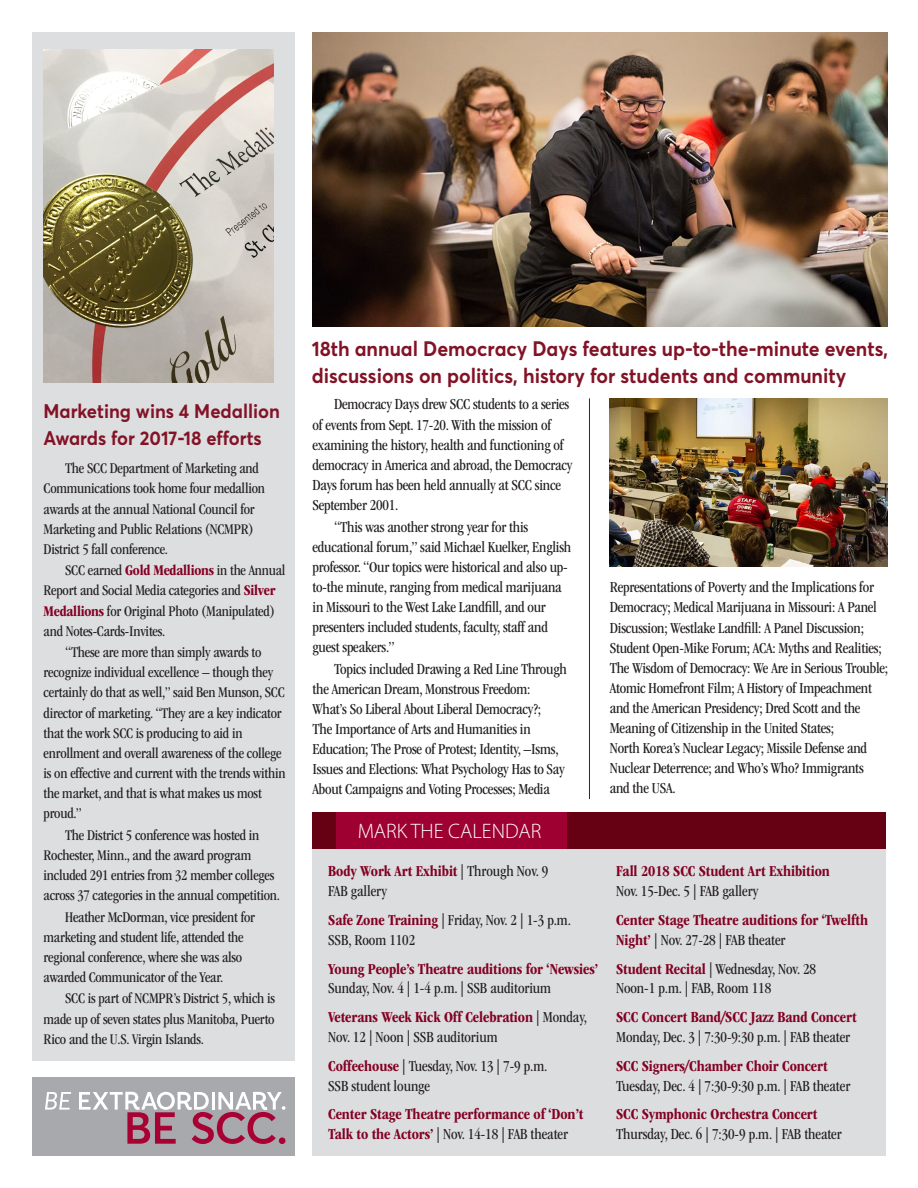
<style>
.page{position:relative;width:918px;height:1188px;background:#fff}
.page>*{position:absolute;margin:0;border:0;box-sizing:border-box;transform-origin:0 0}
.t1{font:300 21px "Myriad Pro";color:#fff}
.t2{font:700 20.7px/27px "Averta";color:#821326;scale:.94 1}
.t3{font:700 19.5px/27px "Averta";color:#821326;scale:.94 1}
.t4{font:condensed 15.75px/20.1px "ITC Garamond Std";letter-spacing:-.015em;color:#231f20}
.t5{font:700 condensed 15.75px/19.8px "ITC Garamond Std";letter-spacing:-.005em;color:#820123}
.t6{font:condensed 15.3px/20.1px "ITC Garamond Std";letter-spacing:-.015em;color:#231f20}
.s1{font-weight:700;color:#820123}
.s2{font-weight:400;color:#231f20}
</style>
<div class="page">
<div style="left:32px;top:32px;width:263px;height:1029px;background:#dcdddf"></div>
<img style="left:313px;top:32px;width:574px;height:294px">
<img style="left:44px;top:50px;width:230px;height:332px">
<div style="left:313px;top:812px;width:573px;height:344px;background:#dcdddf"></div>
<div style="left:313px;top:812px;width:573px;height:36px;background:#660013"></div>
<div style="left:336px;top:812px;width:230px;height:36px;background:#9e0131"></div>
<hr style="left:589px;top:398px;width:1px;height:401px;background:#820123">
<img style="left:610px;top:398px;width:277px;height:168px">
<div style="left:32px;top:1077px;width:263px;height:79px;background:#a8a9ad"></div>
<svg style="left:45px;top:1092px;width:26px;height:18px"></svg>
<svg style="left:79px;top:1092px;width:207px;height:52px"></svg>
<p class="t3" style="left:44px;top:397px;width:253px">Marketing wins 4 Medallion<br>Awards for 2017-18 efforts</p>
<p class="t6" style="left:44px;top:459px;width:223px;text-indent:22px">The SCC Department of Marketing and Communications took home four medallion awards at the annual National Council for Marketing and Public Relations (NCMPR)<br>District 5 fall conference.</p>
<p class="t6" style="left:44px;top:561px;width:243px;text-indent:22px">SCC earned <span class="s1">Gold Medallions</span> in the Annual Report and Social Media categories and <span class="s1">Silver Medallions</span> for Original Photo (Manipulated) and Notes-Cards-Invites.</p>
<p class="t6" style="left:44px;top:642px;width:243px;text-indent:22px">“These are more than simply awards to recognize individual excellence – though they certainly do that as well,” said Ben Munson, SCC director of marketing. “They are a key indicator that the work SCC is producing to aid in enrollment and overall awareness of the college is on effective and current with the trends within the market, and that is what makes us most proud.”</p>
<p class="t6" style="left:44px;top:825px;width:238px;text-indent:22px">The District 5 conference was hosted in Rochester, Minn., and the award program included 291 entries from 32 member colleges across 37 categories in the annual competition.</p>
<p class="t6" style="left:44px;top:907px;width:213px;text-indent:22px">Heather McDorman, vice president for marketing and student life, attended the regional conference, where she was also awarded Communicator of the Year.</p>
<p class="t6" style="left:44px;top:989px;width:233px;text-align:justify;text-indent:22px">SCC is part of NCMPR’s District 5, which is made up of seven states plus Manitoba, Puerto Rico and the U.S. Virgin Islands.</p>
<p class="t2" style="left:312px;top:335px;width:615px">18th annual Democracy Days features up-to-the-minute events, discussions on politics, history for students and community</p>
<p class="t4" style="left:313px;top:395px;width:261px;text-indent:22px">Democracy Days drew SCC students to a series of events from Sept. 17-20. With the mission of examining the history, health and functioning of democracy in America and abroad, the Democracy Days forum has been held annually at SCC since September 2001.</p>
<p class="t4" style="left:313px;top:517px;width:260px;text-indent:22px">“This was another strong year for this educational forum,” said Michael Kuelker, English professor. “Our topics were historical and also up&shy;to-the minute, ranging from medical marijuana in Missouri to the West Lake Landfill, and our presenters included students, faculty, staff and guest speakers.”</p>
<p class="t4" style="left:313px;top:659px;width:256px;text-indent:22px">Topics included Drawing a Red Line Through the American Dream, Monstrous Freedom:<br>What’s So Liberal About Liberal Democracy?;<br>The Importance of Arts and Humanities in Education; The Prose of Protest; Identity, –Isms, Issues and Elections: What Psychology Has to Say About Campaigns and Voting Processes; Media</p>
<p class="t4" style="left:610px;top:577px;width:280px">Representations of Poverty and the Implications for Democracy; Medical Marijuana in Missouri: A Panel Discussion; Westlake Landfill: A Panel Discussion; Student Open-Mike Forum; ACA: Myths and Realities; The Wisdom of Democracy: We Are in Serious Trouble; Atomic Homefront Film; A History of Impeachment and the American Presidency; Dred Scott and the Meaning of Citizenship in the United States;<br>North Korea’s Nuclear Legacy; Missile Defense and Nuclear Deterrence; and Who’s Who? Immigrants<br>and the USA.</p>
<p class="t1" style="left:358px;top:818px;width:185px">MARK THE CALENDAR</p>
<p class="t4" style="left:328px;top:862px;width:222px"><span class="s1">Body Work Art Exhibit</span> | Through Nov. 9<br>FAB gallery</p>
<p class="t4" style="left:328px;top:910px;width:244px"><span class="s1">Safe Zone Training</span> | Friday, Nov. 2 | 1-3 p.m.<br>SSB, Room 1102</p>
<p class="t5" style="left:328px;top:959px;width:272px">Young People’s Theatre auditions for ‘Newsies’<br><span class="s2">Sunday, Nov. 4 | 1-4 p.m. | SSB auditorium</span></p>
<p class="t4" style="left:328px;top:1007px;width:260px"><span class="s1">Veterans Week Kick Off Celebration</span> | Monday,<br>Nov. 12 | Noon | SSB auditorium</p>
<p class="t4" style="left:328px;top:1056px;width:221px"><span class="s1">Coffeehouse</span> | Tuesday, Nov. 13 | 7-9 p.m.<br>SSB student lounge</p>
<p class="t5" style="left:328px;top:1105px;width:257px">Center Stage Theatre performance of ‘Don’t<br>Talk to the Actors’ <span class="s2">| Nov. 14-18 | FAB theater</span></p>
<p class="t5" style="left:616px;top:862px;width:215px">Fall 2018 SCC Student Art Exhibition<br><span class="s2">Nov. 15-Dec. 5 | FAB gallery</span></p>
<p class="t5" style="left:616px;top:910px;width:254px">Center Stage Theatre auditions for ‘Twelfth<br>Night’ <span class="s2">| Nov. 27-28 | FAB theater</span></p>
<p class="t4" style="left:616px;top:959px;width:201px"><span class="s1">Student Recital</span> | Wednesday, Nov. 28<br>Noon-1 p.m. | FAB, Room 118</p>
<p class="t4" style="left:616px;top:1007px;width:242px"><span class="s1">SCC Concert Band/SCC Jazz Band Concert<br></span>Monday, Dec. 3 | 7:30-9:30 p.m. | FAB theater</p>
<p class="t4" style="left:616px;top:1056px;width:236px"><span class="s1">SCC Signers/Chamber Choir Concert<br></span>Tuesday, Dec. 4 | 7:30-9:30 p.m. | FAB theater</p>
<p class="t4" style="left:616px;top:1105px;width:227px"><span class="s1">SCC Symphonic Orchestra Concert<br></span>Thursday, Dec. 6 | 7:30-9 p.m. | FAB theater</p>
</div>
